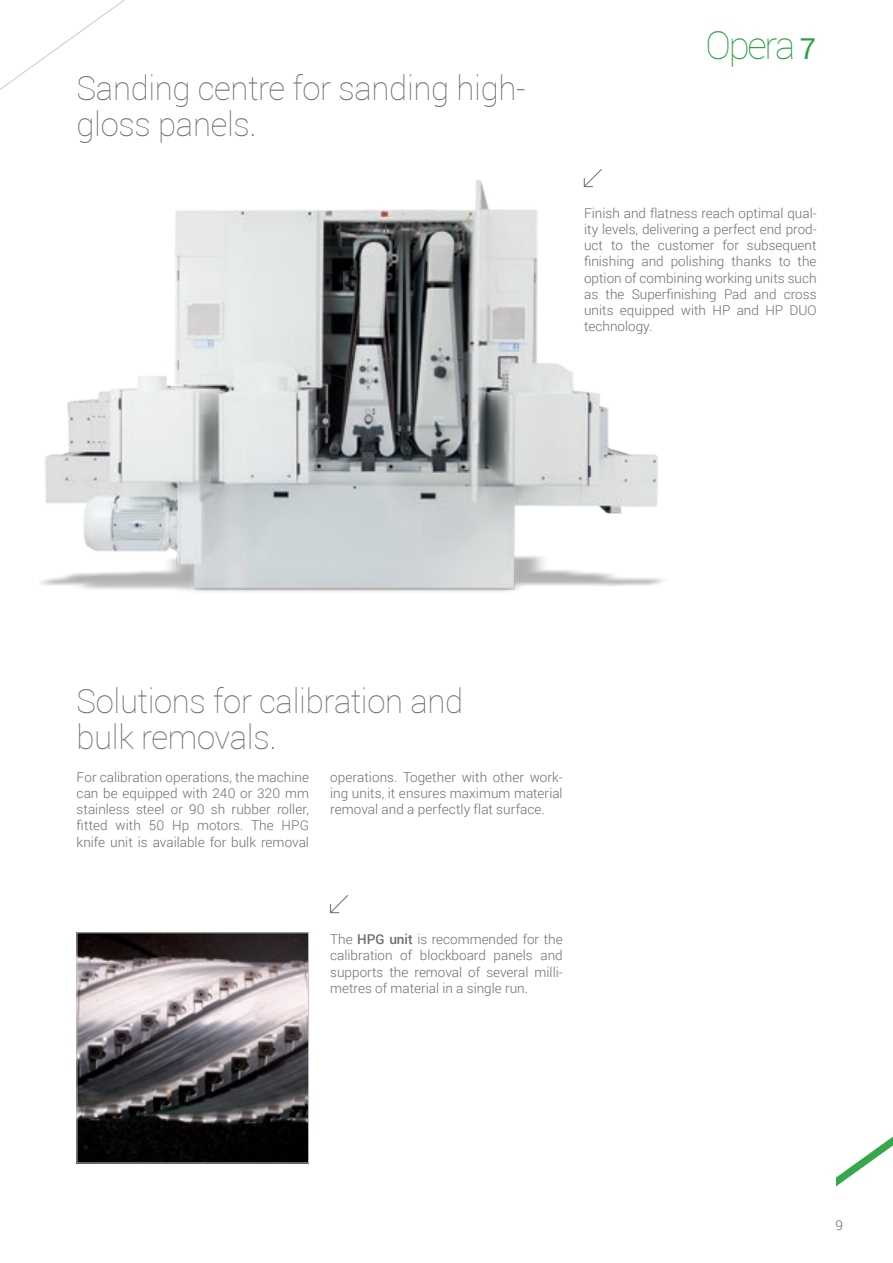
<style>
.page{position:relative;width:893px;height:1263px;background:#fff}
.page>*{position:absolute;margin:0;border:0;box-sizing:border-box;transform-origin:0 0}
.t1{font:100 38.4px "Roboto";letter-spacing:-.06em;color:#2da343}
.t2{font:100 33px/36px "Roboto";letter-spacing:-.01em;color:#6c6d70}
.t3{font:300 13.5px/16.2px "Roboto";color:#6c6d70;text-align:justify}
.s1{font-weight:400;font-size:28.8px}
.s2{font-weight:500}
</style>
<div class="page">
<svg style="left:836px;top:1136px;width:57px;height:50px"></svg>
<img style="left:40px;top:179px;width:624px;height:413px">
<img style="left:79px;top:934px;width:228px;height:227px">
<div style="left:77px;top:932px;width:232px;height:231px;border:1px solid #c9cacc"></div>
<svg style="left:583px;top:169px;width:19px;height:18px"></svg>
<svg style="left:330px;top:895px;width:18px;height:18px"></svg>
<p class="t2" style="left:77px;top:69px;width:451px">Sanding centre for sanding high&shy;gloss panels.</p>
<p class="t1" style="left:705px;top:19px;width:112px">Opera <span class="s1">7</span></p>
<p class="t3" style="left:584px;top:204px;width:234px">Finish and flatness reach optimal qual&shy;ity levels, delivering a perfect end prod&shy;uct to the customer for subsequent finishing and polishing thanks to the option of combining working units such as the Superfinishing Pad and cross units equipped with HP and HP DUO technology.</p>
<p class="t2" style="left:77px;top:682px;width:388px">Solutions for calibration and bulk removals.</p>
<p class="t3" style="left:77px;top:768px;width:234px">For calibration operations, the machine can be equipped with 240 or 320 mm stainless steel or 90 sh rubber roller, fitted with 50 Hp motors. The HPG knife unit is available for bulk removal</p>
<p class="t3" style="left:330px;top:768px;width:234px">operations. Together with other work&shy;ing units, it ensures maximum material removal and a perfectly flat surface.</p>
<p class="t3" style="left:330px;top:931px;width:234px">The <span class="s2">HPG unit</span> is recommended for the calibration of blockboard panels and supports the removal of several milli&shy;metres of material in a single run.</p>
<p class="t3" style="left:836px;top:1216px;width:9px">9</p>
</div>
